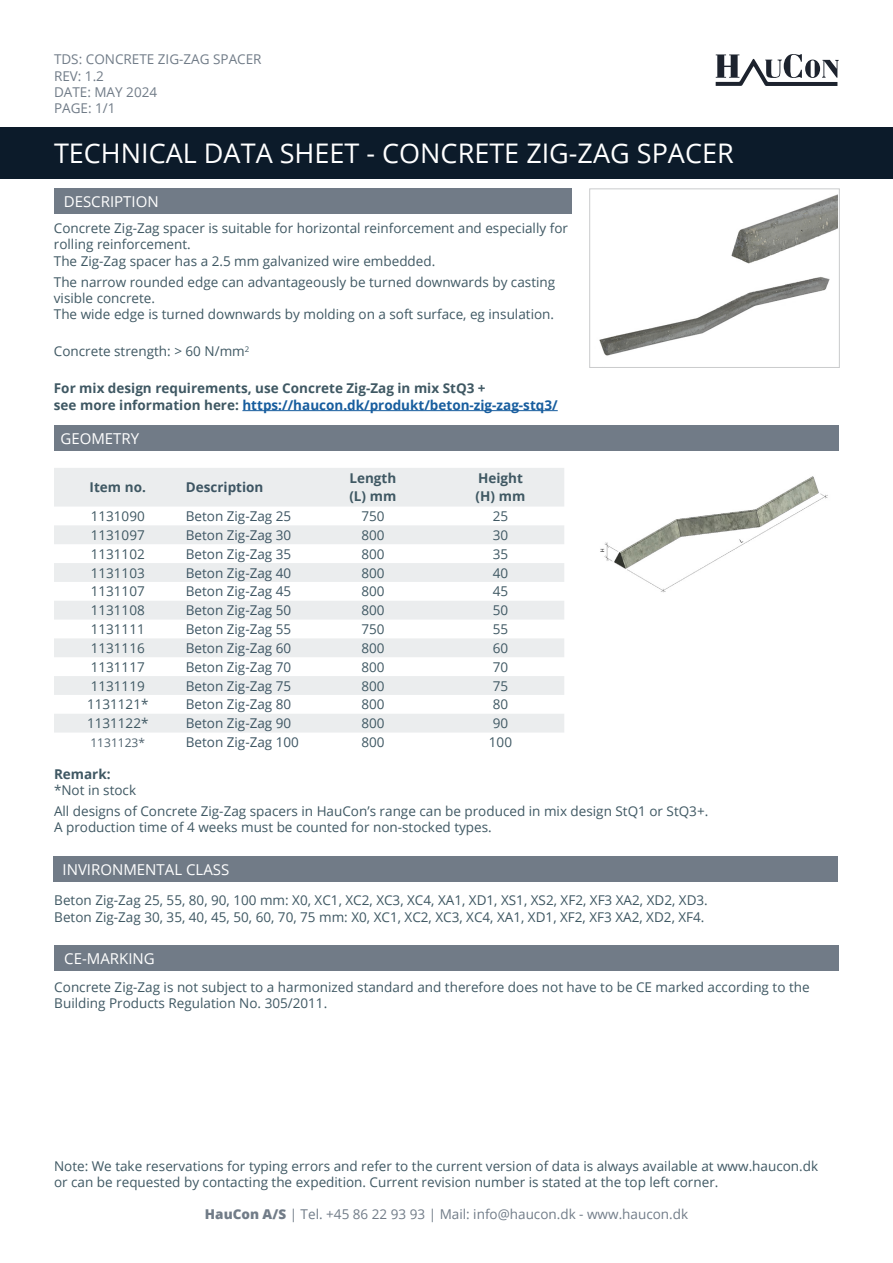
<style>
.page{position:relative;width:893px;height:1263px;background:#fff}
.page>*{position:absolute;margin:0;border:0;box-sizing:border-box;transform-origin:0 0}
.t1{font:27px "Open Sans";color:#fff}
.t2{font:15px "Open Sans";color:#fff}
.Produktbeskrivelse{font:13.5px/16.2px "Open Sans";color:#3f5863}
.t3{font:13.5px "Open Sans";color:#3d5563}
.Topp_venstrestilt{font:13.5px "Open Sans";color:#717c88}
.lucida_sans{font:700 13.5px "Open Sans";color:#3f5863}
.t4{font:700 13.5px "Open Sans";color:#175d9e}
.lucida_sans-2{font:13.5px "Open Sans";color:#3f5863}
.t5{font:700 13.5px "Open Sans";color:#3d5563}
.Produktbeskrivelse-2{font:12px "Open Sans";color:#4f626e}
.s1{color:#3f5863}
.s2{font-weight:800}
</style>
<div class="page">
<svg style="left:716px;top:54px;width:123px;height:32px"></svg>
<div style="left:0;top:128px;width:893px;height:51px;background:#0c1b2a"></div>
<img style="left:599px;top:277px;width:231px;height:79px">
<div style="left:589px;top:188px;width:251px;height:180px;border:1px solid #cacbcc"></div>
<div style="left:54px;top:188px;width:517px;height:26px;background:#717b87"></div>
<hr style="left:242px;top:410px;width:316px;height:1px;background:#175d9e">
<div style="left:54px;top:425px;width:785px;height:26px;background:#717b87"></div>
<svg style="left:54px;top:468px;width:510px;height:264px;fill:#ebedee"></svg>
<img style="left:600px;top:476px;width:228px;height:117px">
<div style="left:54px;top:945px;width:785px;height:26px;background:#717b87"></div>
<img style="left:731px;top:194px;width:107px;height:70px">
<div style="left:53px;top:856px;width:785px;height:26px;background:#717b87"></div>
<p class="Topp_venstrestilt" style="left:54px;top:50px;width:209px">TDS: CONCRETE ZIG-ZAG SPACER</p>
<p class="Topp_venstrestilt" style="left:54px;top:66px;width:52px">REV: 1.2</p>
<p class="Topp_venstrestilt" style="left:54px;top:83px;width:105px">DATE: MAY 2024</p>
<p class="Topp_venstrestilt" style="left:54px;top:99px;width:63px">PAGE: 1/1</p>
<p class="t1" style="left:54px;top:135px;width:681px">TECHNICAL DATA SHEET - CONCRETE ZIG-ZAG SPACER</p>
<p class="t2" style="left:64px;top:191px;width:96px">DESCRIPTION</p>
<p class="Produktbeskrivelse" style="left:54px;top:220px;width:516px">Concrete Zig-Zag spacer is suitable for horizontal reinforcement and especially for rolling reinforcement.</p>
<p class="Produktbeskrivelse" style="left:54px;top:252px;width:383px">The Zig-Zag spacer has a 2.5 mm galvanized wire embedded.</p>
<p class="Produktbeskrivelse" style="left:54px;top:273px;width:503px">The narrow rounded edge can advantageously be turned downwards by casting</p>
<p class="Produktbeskrivelse" style="left:54px;top:289px;width:103px">visible concrete.</p>
<p class="Produktbeskrivelse" style="left:54px;top:306px;width:502px">The wide edge is turned downwards by molding on a soft surface, eg insulation.</p>
<p class="Produktbeskrivelse" style="left:54px;top:343px;width:197px">Concrete strength: &gt; 60 N/mm<sup>2</sup></p>
<p class="lucida_sans" style="left:54px;top:379px;width:433px">For mix design requirements, use Concrete Zig-Zag in mix StQ3 +</p>
<p class="t4" style="left:54px;top:395px;width:505px"><span class="s1">see more information here:</span> https://haucon.dk/produkt/beton-zig-zag-stq3/</p>
<p class="t2" style="left:60px;top:428px;width:80px">GEOMETRY</p>
<p class="lucida_sans" style="left:90px;top:478px;width:58px">Item no.</p>
<p class="t5" style="left:186px;top:478px;width:79px">Description</p>
<p class="lucida_sans" style="left:349px;top:469px;width:48px">Length</p>
<p class="lucida_sans" style="left:349px;top:487px;width:49px">(L) mm</p>
<p class="lucida_sans" style="left:478px;top:469px;width:46px">Height</p>
<p class="lucida_sans" style="left:476px;top:487px;width:51px">(H) mm</p>
<p class="Produktbeskrivelse" style="left:91px;top:508px;width:56px">1131090</p>
<p class="t3" style="left:186px;top:507px;width:107px">Beton Zig-Zag 25</p>
<p class="Produktbeskrivelse" style="left:361px;top:508px;width:25px">750</p>
<p class="lucida_sans-2" style="left:493px;top:507px;width:17px">25</p>
<p class="Produktbeskrivelse" style="left:91px;top:527px;width:56px">1131097</p>
<p class="t3" style="left:186px;top:526px;width:107px">Beton Zig-Zag 30</p>
<p class="Produktbeskrivelse" style="left:361px;top:527px;width:25px">800</p>
<p class="lucida_sans-2" style="left:493px;top:526px;width:17px">30</p>
<p class="Produktbeskrivelse" style="left:91px;top:545px;width:56px">1131102</p>
<p class="t3" style="left:186px;top:545px;width:107px">Beton Zig-Zag 35</p>
<p class="Produktbeskrivelse" style="left:361px;top:545px;width:25px">800</p>
<p class="lucida_sans-2" style="left:493px;top:545px;width:17px">35</p>
<p class="Produktbeskrivelse" style="left:91px;top:564px;width:56px">1131103</p>
<p class="t3" style="left:186px;top:563px;width:107px">Beton Zig-Zag 40</p>
<p class="Produktbeskrivelse" style="left:361px;top:564px;width:25px">800</p>
<p class="lucida_sans-2" style="left:493px;top:563px;width:17px">40</p>
<p class="Produktbeskrivelse" style="left:91px;top:583px;width:56px">1131107</p>
<p class="t3" style="left:186px;top:582px;width:107px">Beton Zig-Zag 45</p>
<p class="Produktbeskrivelse" style="left:361px;top:583px;width:25px">800</p>
<p class="lucida_sans-2" style="left:493px;top:582px;width:17px">45</p>
<p class="Produktbeskrivelse" style="left:91px;top:602px;width:56px">1131108</p>
<p class="t3" style="left:186px;top:601px;width:107px">Beton Zig-Zag 50</p>
<p class="Produktbeskrivelse" style="left:361px;top:602px;width:25px">800</p>
<p class="lucida_sans-2" style="left:493px;top:601px;width:17px">50</p>
<p class="Produktbeskrivelse" style="left:91px;top:621px;width:56px">1131111</p>
<p class="t3" style="left:186px;top:620px;width:107px">Beton Zig-Zag 55</p>
<p class="Produktbeskrivelse" style="left:361px;top:621px;width:25px">750</p>
<p class="lucida_sans-2" style="left:493px;top:620px;width:17px">55</p>
<p class="Produktbeskrivelse" style="left:91px;top:640px;width:56px">1131116</p>
<p class="t3" style="left:186px;top:639px;width:107px">Beton Zig-Zag 60</p>
<p class="Produktbeskrivelse" style="left:361px;top:640px;width:25px">800</p>
<p class="lucida_sans-2" style="left:493px;top:639px;width:17px">60</p>
<p class="Produktbeskrivelse" style="left:91px;top:658px;width:56px">1131117</p>
<p class="t3" style="left:186px;top:658px;width:107px">Beton Zig-Zag 70</p>
<p class="Produktbeskrivelse" style="left:361px;top:658px;width:25px">800</p>
<p class="lucida_sans-2" style="left:493px;top:658px;width:17px">70</p>
<p class="Produktbeskrivelse" style="left:91px;top:677px;width:56px">1131119</p>
<p class="t3" style="left:186px;top:676px;width:107px">Beton Zig-Zag 75</p>
<p class="Produktbeskrivelse" style="left:361px;top:677px;width:25px">800</p>
<p class="lucida_sans-2" style="left:493px;top:676px;width:17px">75</p>
<p class="Produktbeskrivelse" style="left:87px;top:696px;width:63px">1131121*</p>
<p class="t3" style="left:186px;top:695px;width:107px">Beton Zig-Zag 80</p>
<p class="Produktbeskrivelse" style="left:361px;top:696px;width:25px">800</p>
<p class="lucida_sans-2" style="left:493px;top:695px;width:17px">80</p>
<p class="Produktbeskrivelse" style="left:87px;top:715px;width:63px">1131122*</p>
<p class="t3" style="left:186px;top:714px;width:107px">Beton Zig-Zag 90</p>
<p class="Produktbeskrivelse" style="left:361px;top:715px;width:25px">800</p>
<p class="lucida_sans-2" style="left:493px;top:714px;width:17px">90</p>
<p class="Produktbeskrivelse-2" style="left:90px;top:734px;width:56px">1131123*</p>
<p class="t3" style="left:186px;top:733px;width:115px">Beton Zig-Zag 100</p>
<p class="Produktbeskrivelse" style="left:361px;top:734px;width:25px">800</p>
<p class="lucida_sans-2" style="left:489px;top:733px;width:25px">100</p>
<p class="lucida_sans" style="left:54px;top:764px;width:58px">Remark:</p>
<p class="Produktbeskrivelse" style="left:54px;top:782px;width:84px">*Not in stock</p>
<p class="Produktbeskrivelse" style="left:54px;top:803px;width:656px">All designs of Concrete Zig-Zag spacers in HauCon’s range can be produced in mix design StQ1 or StQ3+.</p>
<p class="Produktbeskrivelse" style="left:54px;top:819px;width:439px">A production time of 4 weeks must be counted for non-stocked types.</p>
<p class="t2" style="left:63px;top:859px;width:168px">INVIRONMENTAL CLASS</p>
<p class="Produktbeskrivelse" style="left:54px;top:892px;width:655px">Beton Zig-Zag 25, 55, 80, 90, 100 mm: X0, XC1, XC2, XC3, XC4, XA1, XD1, XS1, XS2, XF2, XF3 XA2, XD2, XD3.</p>
<p class="Produktbeskrivelse" style="left:54px;top:908px;width:652px">Beton Zig-Zag 30, 35, 40, 45, 50, 60, 70, 75 mm: X0, XC1, XC2, XC3, XC4, XA1, XD1, XF2, XF3 XA2, XD2, XF4.</p>
<p class="t2" style="left:64px;top:948px;width:92px">CE-MARKING</p>
<p class="Produktbeskrivelse" style="left:54px;top:978px;width:757px">Concrete Zig-Zag is not subject to a harmonized standard and therefore does not have to be CE marked according to the<br>Building Products Regulation No. 305/2011.</p>
<p class="Produktbeskrivelse" style="left:54px;top:1158px;width:766px">Note: We take reservations for typing errors and refer to the current version of data is always available at www.haucon.dk</p>
<p class="Produktbeskrivelse" style="left:54px;top:1174px;width:666px">or can be requested by contacting the expedition. Current revision number is stated at the top left corner.</p>
<p class="Topp_venstrestilt" style="left:205px;top:1205px;width:485px"><span class="s2">HauCon A/S</span> | Tel. +45 86 22 93 93 | Mail: info@haucon.dk - www.haucon.dk</p>
</div>
